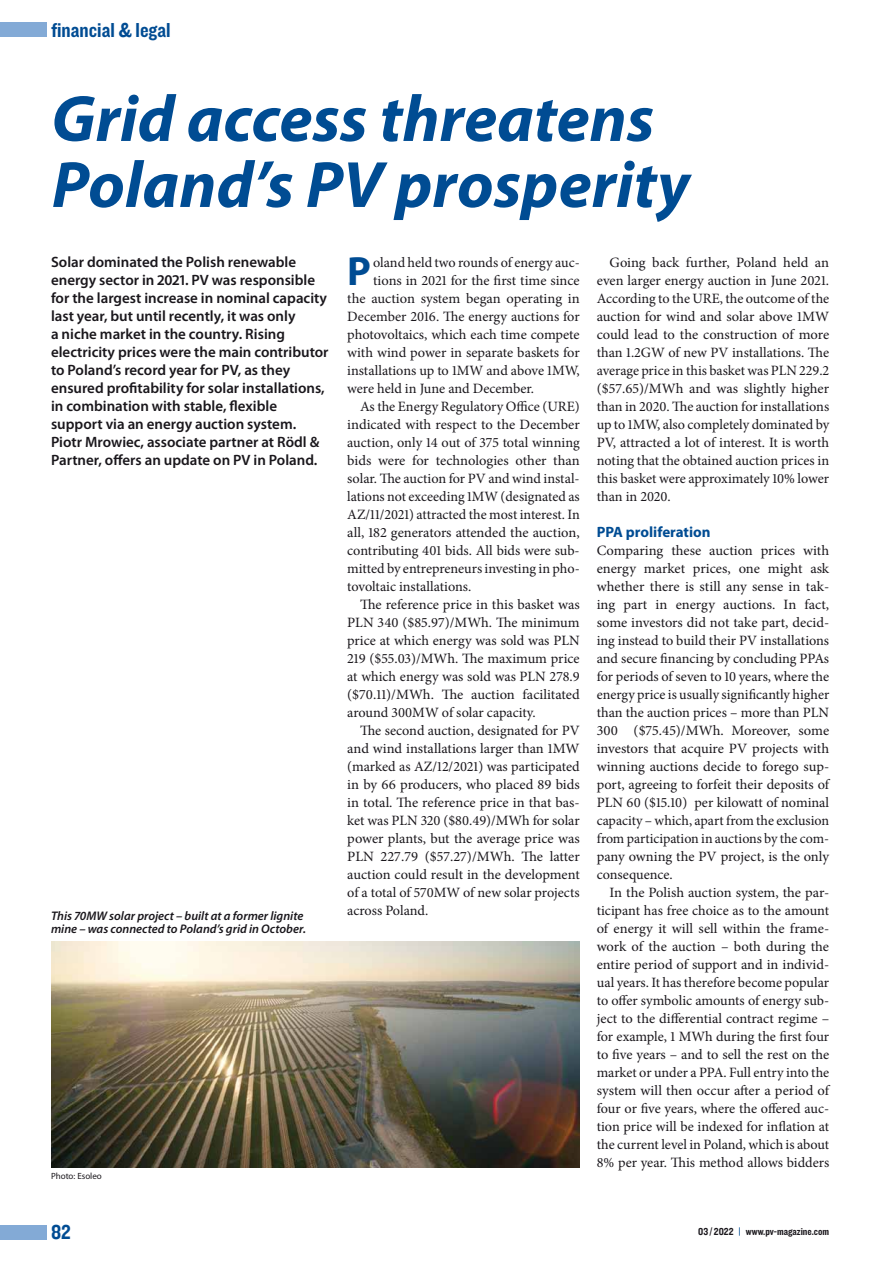
<style>
.page{position:relative;width:893px;height:1263px;background:#fff}
.page>*{position:absolute;margin:0;border:0;box-sizing:border-box;transform-origin:0 0}
.t1{font:italic 700 66px/66px "Myriad Pro";color:#004c93}
.t2{font:700 40.95px "Myriad Pro";color:#004c93}
.t3{font:21px "Knockout HTF50 Welterweight";color:#004c93}
.t4{font:600 15px/18px "Myriad Pro";color:#1a171c}
.t5{font:700 15px "Myriad Pro";color:#004c93}
.t6{font:14.25px/18px "Minion Pro";color:#1a171c;text-align:justify}
.t7{font:italic 600 12.45px/13.5px "Myriad Pro";color:#1a171c}
.t8{font:10.5px "Knockout HTF50 Welterweight";color:#1a171c}
.t9{font:9px "Myriad Pro";color:#1a171c}
.s1{color:#004c93}
</style>
<div class="page">
<img style="left:51px;top:942px;width:529px;height:225px">
<div style="left:0;top:23px;width:47px;height:14px;background:#83aad6"></div>
<div style="left:0;top:1225px;width:47px;height:14px;background:#83aad6"></div>
<h3 class="t3" style="left:51px;top:19px;width:121px">financial &amp; legal</h3>
<h1 class="t1" style="left:51px;top:84px;width:640px">Grid access threatens<br>Poland’s PV prosperity</h1>
<h2 class="t2" style="left:347px;top:244px;width:25px">P</h2>
<p class="t6" style="left:373px;top:253px;width:208px">oland held two rounds of energy auc-</p>
<p class="t4" style="left:51px;top:253px;width:279px">Solar dominated the Polish renewable energy sector in 2021. PV was responsible for the largest increase in nominal capacity last year, but until recently, it was only<br>a niche market in the country. Rising electricity prices were the main contributor to Poland’s record year for PV, as they ensured profitability for solar installations, in combination with stable, flexible support via an energy auction system.<br>Piotr Mrowiec, associate partner at Rödl &amp; Partner, offers an update on PV in Poland.</p>
<p class="t6" style="left:597px;top:253px;width:234px;text-indent:13px">Going back further, Poland held an even larger energy auction in June 2021.<br>According to the URE, the outcome of the auction for wind and solar above 1MW could lead to the construction of more than 1.2GW of new PV installations. The average price in this basket was PLN 229.2 ($57.65)/MWh and was slightly higher than in 2020. The auction for installations up to 1MW, also completely dominated by PV, attracted a lot of interest. It is worth noting that the obtained auction prices in this basket were approximately 10% lower than in 2020.</p>
<p class="t5" style="left:597px;top:522px;width:115px">PPA proliferation</p>
<p class="t6" style="left:597px;top:541px;width:234px">Comparing these auction prices with energy market prices, one might ask whether there is still any sense in tak&shy;ing part in energy auctions. In fact, some investors did not take part, decid&shy;ing instead to build their PV installations and secure financing by concluding PPAs for periods of seven to 10 years, where the energy price is usually significantly higher than the auction prices – more than PLN 300 ($75.45)/MWh. Moreover, some investors that acquire PV projects with winning auctions decide to forego sup&shy;port, agreeing to forfeit their deposits of PLN 60 ($15.10) per kilowatt of nominal capacity – which, apart from the exclusion from participation in auctions by the com&shy;pany owning the PV project, is the only consequence.</p>
<p class="t6" style="left:597px;top:883px;width:234px;text-indent:13px">In the Polish auction system, the par&shy;ticipant has free choice as to the amount of energy it will sell within the frame&shy;work of the auction – both during the entire period of support and in individ&shy;ual years. It has therefore become popular to offer symbolic amounts of energy sub&shy;ject to the differential contract regime – for example, 1 MWh during the first four to five years – and to sell the rest on the market or under a PPA. Full entry into the system will then occur after a period of four or five years, where the offered auc&shy;tion price will be indexed for inflation at the current level in Poland, which is about 8% per year. This method allows bidders</p>
<p class="t6" style="left:373px;top:271px;width:208px">tions in 2021 for the first time since</p>
<p class="t6" style="left:347px;top:289px;width:234px">the auction system began operating in</p>
<p class="t6" style="left:347px;top:307px;width:234px">December 2016. The energy auctions for</p>
<p class="t6" style="left:347px;top:325px;width:234px">photovoltaics, which each time compete</p>
<p class="t6" style="left:347px;top:343px;width:234px">with wind power in separate baskets for</p>
<p class="t6" style="left:347px;top:361px;width:234px">installations up to 1MW and above 1MW,</p>
<p class="t6" style="left:347px;top:379px;width:188px">were held in June and December.</p>
<p class="t6" style="left:360px;top:397px;width:221px">As the Energy Regulatory Office (URE)</p>
<p class="t6" style="left:347px;top:415px;width:234px">indicated with respect to the December</p>
<p class="t6" style="left:347px;top:433px;width:234px">auction, only 14 out of 375 total winning</p>
<p class="t6" style="left:347px;top:451px;width:234px">bids were for technologies other than</p>
<p class="t6" style="left:347px;top:469px;width:234px">solar. The auction for PV and wind instal-</p>
<p class="t6" style="left:347px;top:487px;width:234px">lations not exceeding 1MW (designated as</p>
<p class="t6" style="left:347px;top:505px;width:234px">AZ/11/2021) attracted the most interest. In</p>
<p class="t6" style="left:347px;top:523px;width:234px">all, 182 generators attended the auction,</p>
<p class="t6" style="left:347px;top:541px;width:234px">contributing 401 bids. All bids were sub-</p>
<p class="t6" style="left:347px;top:559px;width:234px">mitted by entrepreneurs investing in pho-</p>
<p class="t6" style="left:347px;top:577px;width:126px">tovoltaic installations.</p>
<p class="t6" style="left:360px;top:595px;width:221px">The reference price in this basket was</p>
<p class="t6" style="left:347px;top:613px;width:234px">PLN 340 ($85.97)/MWh. The minimum</p>
<p class="t6" style="left:347px;top:631px;width:234px">price at which energy was sold was PLN</p>
<p class="t6" style="left:347px;top:649px;width:234px">219 ($55.03)/MWh. The maximum price</p>
<p class="t6" style="left:347px;top:667px;width:234px">at which energy was sold was PLN 278.9</p>
<p class="t6" style="left:347px;top:685px;width:234px">($70.11)/MWh. The auction facilitated</p>
<p class="t6" style="left:347px;top:703px;width:190px">around 300MW of solar capacity.</p>
<p class="t6" style="left:360px;top:721px;width:221px">The second auction, designated for PV</p>
<p class="t6" style="left:347px;top:739px;width:234px">and wind installations larger than 1MW</p>
<p class="t6" style="left:347px;top:757px;width:234px">(marked as AZ/12/2021) was participated</p>
<p class="t6" style="left:347px;top:775px;width:234px">in by 66 producers, who placed 89 bids</p>
<p class="t6" style="left:347px;top:793px;width:234px">in total. The reference price in that bas-</p>
<p class="t6" style="left:347px;top:811px;width:234px">ket was PLN 320 ($80.49)/MWh for solar</p>
<p class="t6" style="left:347px;top:829px;width:234px">power plants, but the average price was</p>
<p class="t6" style="left:347px;top:847px;width:234px">PLN 227.79 ($57.27)/MWh. The latter</p>
<p class="t6" style="left:347px;top:865px;width:234px">auction could result in the development</p>
<p class="t6" style="left:347px;top:883px;width:234px">of a total of 570MW of new solar projects</p>
<p class="t6" style="left:347px;top:901px;width:83px">across Poland.</p>
<p class="t7" style="left:51px;top:908px;width:256px">This 70MW solar project – built at a former lignite mine – was connected to Poland’s grid in October.</p>
<p class="t9" style="left:51px;top:1170px;width:52px">Photo: Esoleo</p>
<h3 class="t3" style="left:51px;top:1221px;width:21px">82</h3>
<p class="t8" style="left:698px;top:1226px;width:132px">03 / 2022 <span class="s1">|</span> www.pv-magazine.com</p>
</div>
